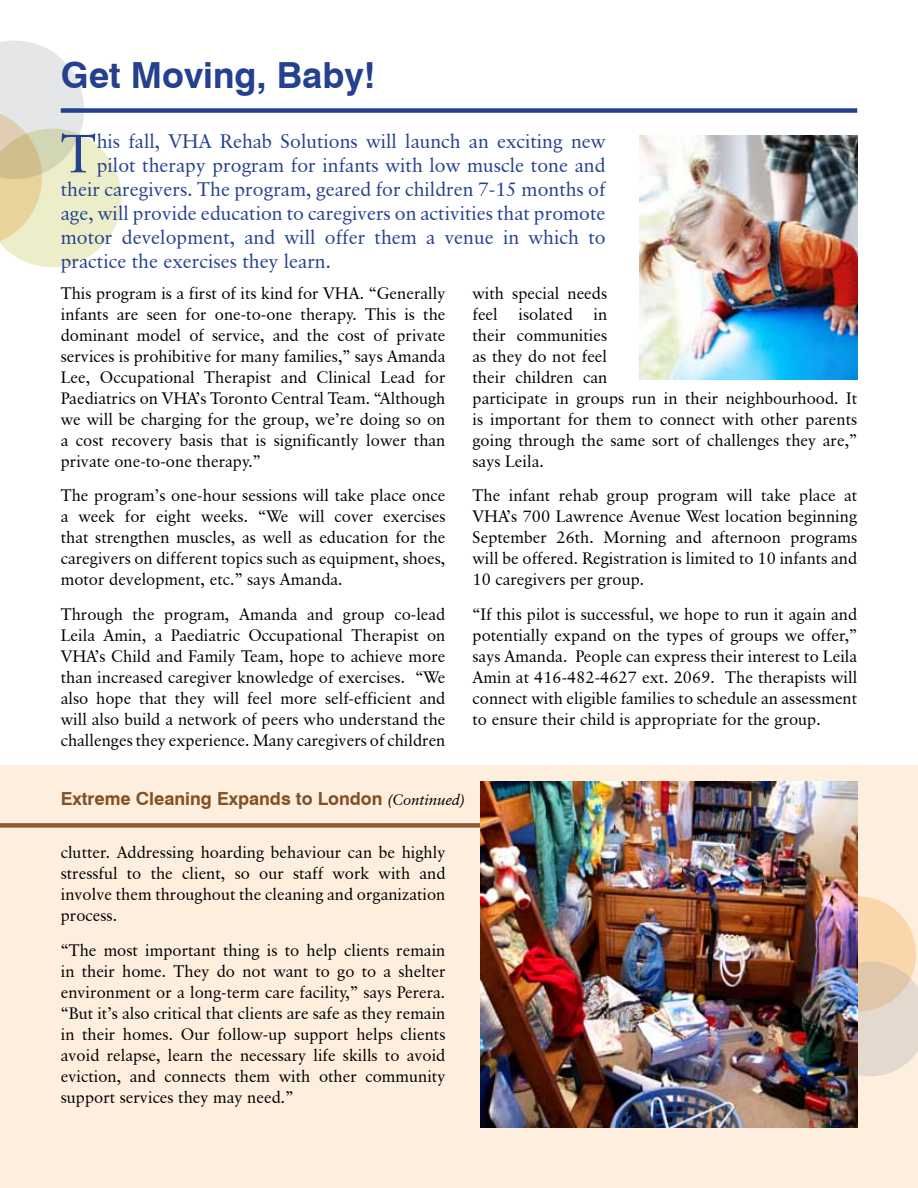
<style>
.page{position:relative;width:918px;height:1188px;background:#fff}
.page>*{position:absolute;margin:0;border:0;box-sizing:border-box;transform-origin:0 0}
.t1{font:53.85px "Classical Garamond BT";color:#25408f}
.t2{font:700 36px "Swiss 721 BT";color:#25408f}
.t3{font:19.5px "Classical Garamond BT";color:#25408f}
.t4{font:700 18px "Swiss 721 BT";color:#815127}
.t5{font:16.5px/21px "Classical Garamond BT";color:#000;text-align:justify}
.s1{font-family:"Classical Garamond BT";font-weight:400;font-style:italic;font-size:15px;color:#000}
</style>
<div class="page">
<div style="left:0;top:766px;width:918px;height:422px;background:#fdeedd"></div>
<svg style="left:857px;top:889px;width:61px;height:195px"></svg>
<svg style="left:0;top:40px;width:122px;height:227px"></svg>
<div style="left:61px;top:108px;width:796px;height:5px;background:#25408f"></div>
<div style="left:0;top:823px;width:857px;height:5px;background:#895c34"></div>
<img style="left:481px;top:782px;width:376px;height:345px">
<img style="left:640px;top:135px;width:217px;height:244px">
<h2 class="t2" style="left:61px;top:53px;width:317px">Get Moving, Baby!</h2>
<h1 class="t1" style="left:61px;top:121px;width:37px">T</h1>
<p class="t3" style="left:97px;top:130px;width:510px">his fall, VHA Rehab Solutions will launch an exciting new</p>
<p class="t3" style="left:97px;top:154px;width:510px">pilot therapy program for infants with low muscle tone and</p>
<p class="t3" style="left:61px;top:178px;width:546px">their caregivers. The program, geared for children 7-15 months of</p>
<p class="t3" style="left:61px;top:202px;width:546px">age, will provide education to caregivers on activities that promote</p>
<p class="t3" style="left:61px;top:226px;width:546px">motor development, and will offer them a venue in which to</p>
<p class="t3" style="left:61px;top:250px;width:272px">practice the exercises they learn.</p>
<p class="t5" style="left:61px;top:282px;width:386px">This program is a first of its kind for VHA. “Generally infants are seen for one-to-one therapy. This is the dominant model of service, and the cost of private services is prohibitive for many families,” says Amanda Lee, Occupational Therapist and Clinical Lead for Paediatrics on VHA’s Toronto Central Team. “Although we will be charging for the group, we’re doing so on a cost recovery basis that is significantly lower than private one-to-one therapy.”</p>
<p class="t5" style="left:61px;top:485px;width:386px">The program’s one-hour sessions will take place once a week for eight weeks. “We will cover exercises that strengthen muscles, as well as education for the caregivers on different topics such as equipment, shoes, motor development, etc.” says Amanda.</p>
<p class="t5" style="left:61px;top:603px;width:386px">Through the program, Amanda and group co-lead Leila Amin, a Paediatric Occupational Therapist on VHA’s Child and Family Team, hope to achieve more than increased caregiver knowledge of exercises. “We also hope that they will feel more self-efficient and will also build a network of peers who understand the challenges they experience. Many caregivers of children</p>
<p class="t5" style="left:473px;top:282px;width:386px;text-align:left">with special needs<br>feel isolated in<br>their communities<br>as they do not feel<br>their children can<br>participate in groups run in their neighbourhood. It is important for them to connect with other parents going through the same sort of challenges they are,” says Leila.</p>
<p class="t5" style="left:473px;top:485px;width:386px">The infant rehab group program will take place at VHA’s 700 Lawrence Avenue West location beginning September 26th. Morning and afternoon programs will be offered. Registration is limited to 10 infants and 10 caregivers per group.</p>
<p class="t5" style="left:473px;top:603px;width:386px">“If this pilot is successful, we hope to run it again and potentially expand on the types of groups we offer,” says Amanda. People can express their interest to Leila Amin at 416-482-4627 ext. 2069. The therapists will connect with eligible families to schedule an assessment to ensure their child is appropriate for the group.</p>
<p class="t4" style="left:61px;top:788px;width:406px">Extreme Cleaning Expands to London <span class="s1">(Continued)</span></p>
<p class="t5" style="left:61px;top:842px;width:386px">clutter. Addressing hoarding behaviour can be highly stressful to the client, so our staff work with and involve them throughout the cleaning and organization process.</p>
<p class="t5" style="left:61px;top:939px;width:386px">“The most important thing is to help clients remain in their home. They do not want to go to a shelter environment or a long-term care facility,” says Perera. “But it’s also critical that clients are safe as they remain in their homes. Our follow-up support helps clients avoid relapse, learn the necessary life skills to avoid eviction, and connects them with other community support services they may need.”</p>
</div>
